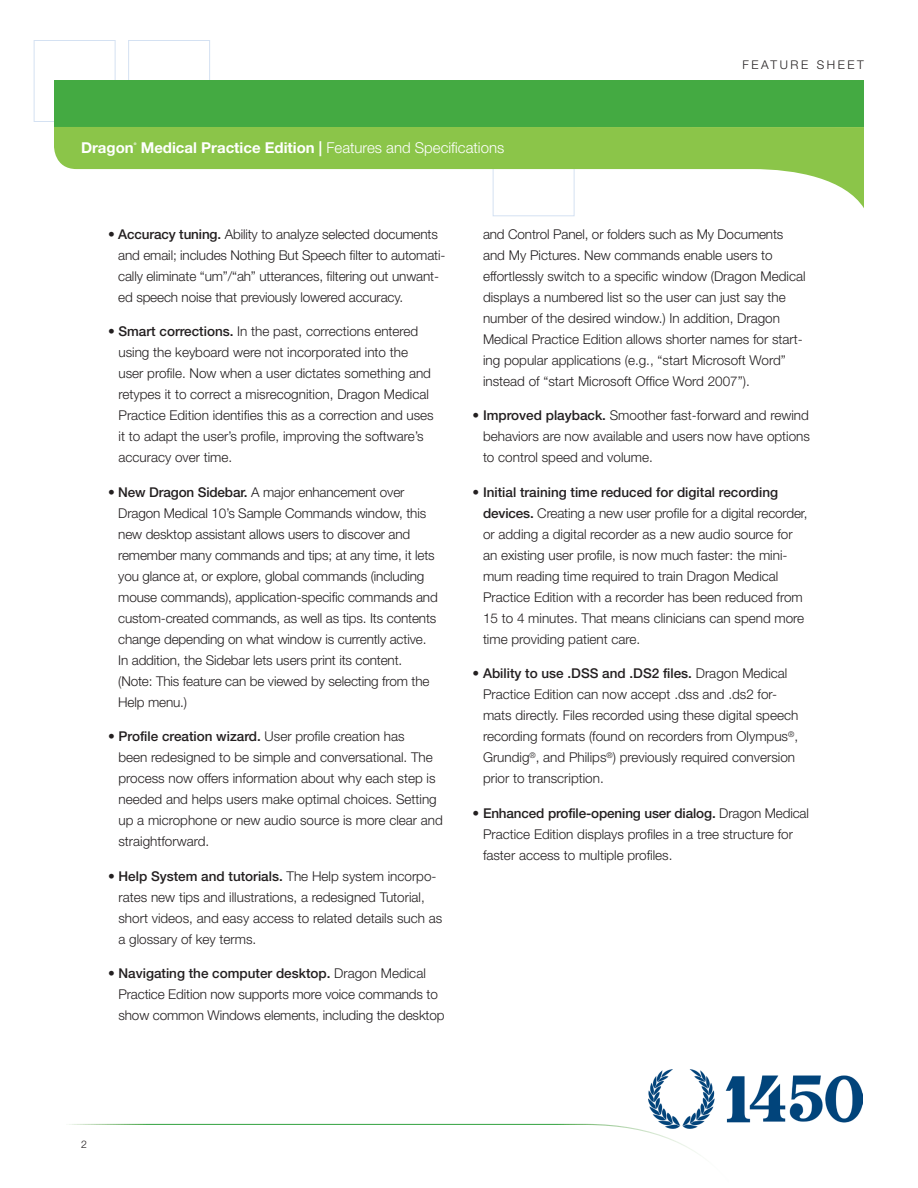
<style>
.page{position:relative;width:918px;height:1188px;background:#fff}
.page>*{position:absolute;margin:0;border:0;box-sizing:border-box;transform-origin:0 0}
.t1{font:300 15px "Helvetica Neue LT";color:#fff}
.t2{font:700 15px "Helvetica Neue LT";color:#fff}
.Body_Copy{font:300 13.5px/21px "Helvetica Neue LT";color:#231f20}
.t3{font:300 12px "Helvetica Neue LT";letter-spacing:.215em;color:#231f20}
.Large_Green_Head_Cap{font:300 10.5px "Helvetica Neue LT";color:#231f20}
.t4{font:700 3.45px "Helvetica Neue LT";color:#fff}
.s1{font-weight:700}
.s2{font-weight:500}
</style>
<div class="page">
<svg style="left:69px;top:1123px;width:632px;height:33px"></svg>
<div style="left:34px;top:40px;width:82px;height:82px;border:1px solid #d4e1f2"></div>
<div style="left:128px;top:40px;width:82px;height:82px;border:1px solid #d4e1f2"></div>
<div style="left:493px;top:134px;width:81px;height:82px;border:1px solid #d4e1f2"></div>
<div style="left:54px;top:80px;width:810px;height:47px;background:#44aa42"></div>
<svg style="left:54px;top:127px;width:810px;height:81px;fill:#8bc549"></svg>
<div style="left:695px;top:1050px;width:155px;height:90px;background:#fff"></div>
<img style="left:648px;top:1069px;width:214px;height:59px">
<p class="t2" style="left:81px;top:138px;width:54px">Dragon</p>
<p class="t4" style="left:134px;top:141px;width:4px">®</p>
<p class="t1" style="left:141px;top:138px;width:365px"><span class="s1">Medical Practice Edition |</span> Features and Specifications</p>
<p class="t3" style="left:742px;top:58px;width:123px">FEATURE SHEET</p>
<p class="Body_Copy" style="left:118px;top:223px;width:329px;text-indent:-10px">• <span class="s2">Accuracy tuning.</span> Ability to analyze selected documents and email; includes Nothing But Speech filter to automati&shy;cally eliminate “um”/“ah” utterances, filtering out unwant&shy;ed speech noise that previously lowered accuracy.</p>
<p class="Body_Copy" style="left:119px;top:321px;width:317px;text-indent:-11px">• <span class="s2">Smart corrections.</span> In the past, corrections entered using the keyboard were not incorporated into the user profile. Now when a user dictates something and retypes it to correct a misrecognition, Dragon Medical Practice Edition identifies this as a correction and uses it to adapt the user’s profile, improving the software’s accuracy over time.</p>
<p class="Body_Copy" style="left:118px;top:481px;width:321px;text-indent:-10px">• <span class="s2">New Dragon Sidebar.</span> A major enhancement over Dragon Medical 10’s Sample Commands window, this new desktop assistant allows users to discover and remember many commands and tips; at any time, it lets you glance at, or explore, global commands (including mouse commands), application-specific commands and custom-created commands, as well as tips. Its contents change depending on what window is currently active.<br>In addition, the Sidebar lets users print its content. (Note: This feature can be viewed by selecting from the Help menu.)</p>
<p class="Body_Copy" style="left:119px;top:726px;width:326px;text-indent:-11px">• <span class="s2">Profile creation wizard.</span> User profile creation has<br>been redesigned to be simple and conversational. The process now offers information about why each step is needed and helps users make optimal choices. Setting up a microphone or new audio source is more clear and straightforward.</p>
<p class="Body_Copy" style="left:119px;top:865px;width:325px;text-indent:-11px">• <span class="s2">Help System and tutorials.</span> The Help system incorpo&shy;rates new tips and illustrations, a redesigned Tutorial, short videos, and easy access to related details such as a glossary of key terms.</p>
<p class="Body_Copy" style="left:119px;top:963px;width:328px;text-indent:-11px">• <span class="s2">Navigating the computer desktop.</span> Dragon Medical<br>Practice Edition now supports more voice commands to show common Windows elements, including the desktop</p>
<p class="Body_Copy" style="left:483px;top:223px;width:324px">and Control Panel, or folders such as My Documents and My Pictures. New commands enable users to effortlessly switch to a specific window (Dragon Medical displays a numbered list so the user can just say the number of the desired window.) In addition, Dragon Medical Practice Edition allows shorter names for start&shy;ing popular applications (e.g., “start Microsoft Word” instead of “start Microsoft Office Word 2007”).</p>
<p class="Body_Copy" style="left:483px;top:405px;width:328px;text-align:justify;text-indent:-11px">• <span class="s2">Improved playback.</span> Smoother fast-forward and rewind behaviors are now available and users now have options to control speed and volume.</p>
<p class="Body_Copy" style="left:483px;top:481px;width:326px;text-indent:-11px">• <span class="s2">Initial training time reduced for digital recording devices.</span> Creating a new user profile for a digital recorder, or adding a digital recorder as a new audio source for an existing user profile, is now much faster: the mini&shy;mum reading time required to train Dragon Medical Practice Edition with a recorder has been reduced from 15 to 4 minutes. That means clinicians can spend more time providing patient care.</p>
<p class="Body_Copy" style="left:483px;top:663px;width:317px;text-indent:-11px">• <span class="s2">Ability to use .DSS and .DS2 files.</span> Dragon Medical Practice Edition can now accept .dss and .ds2 for&shy;mats directly. Files recorded using these digital speech recording formats (found on recorders from Olympus<sup>®</sup>, Grundig<sup>®</sup>, and Philips<sup>®</sup>) previously required conversion prior to transcription.</p>
<p class="Body_Copy" style="left:483px;top:802px;width:328px;text-indent:-11px">• <span class="s2">Enhanced profile-opening user dialog.</span> Dragon Medical<br>Practice Edition displays profiles in a tree structure for faster access to multiple profiles.</p>
<p class="Large_Green_Head_Cap" style="left:81px;top:1138px;width:7px">2</p>
</div>
